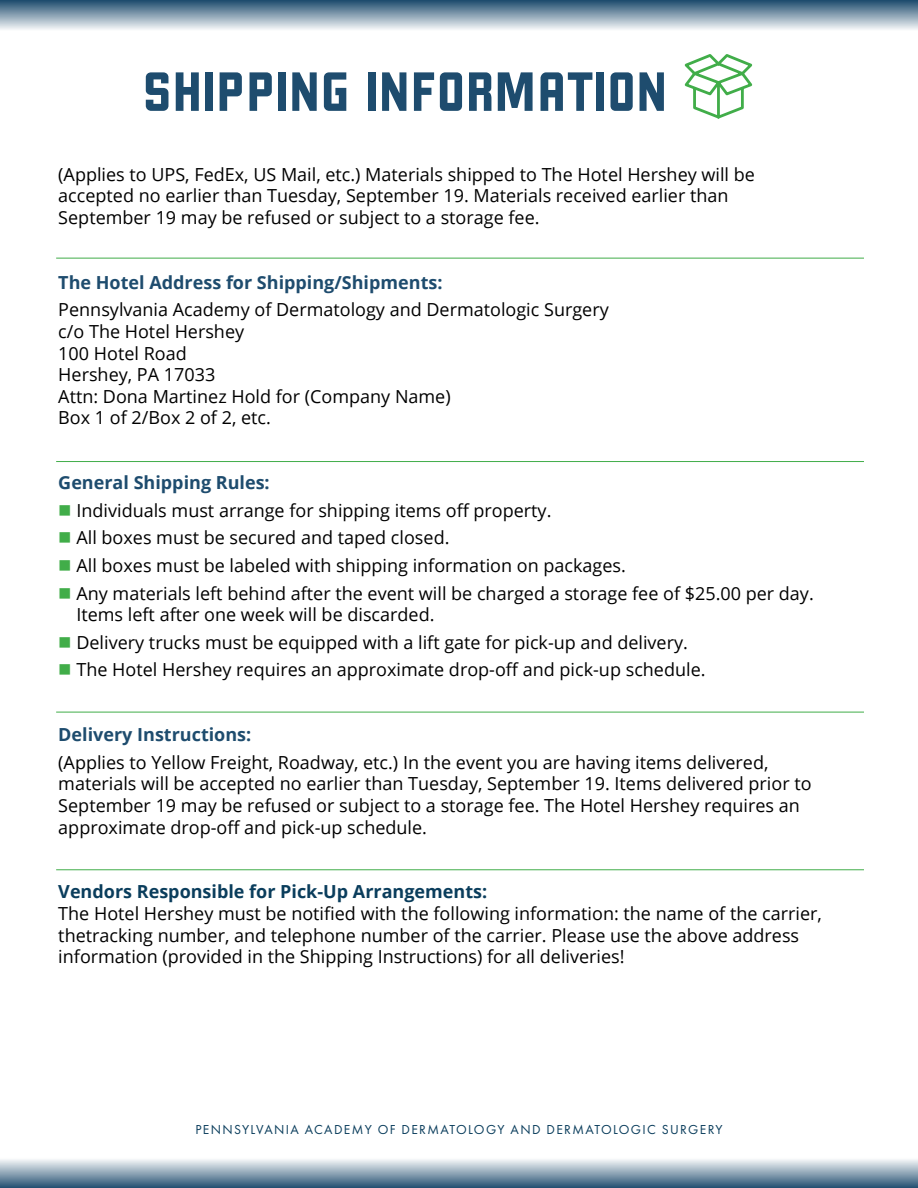
<style>
.page{position:relative;width:918px;height:1188px;background:#fff}
.page>*{position:absolute;margin:0;border:0;box-sizing:border-box;transform-origin:0 0}
.t1{font:60px "Liquorstore";letter-spacing:.01em;color:#1e4c6e}
.t2{font:18px/21.6px "Open Sans";color:#000}
.t3{font:700 18px "Open Sans";color:#1e4c6e}
.t4{font:700 18px "Open Sans";color:#0a3d5c}
.t5{font:13.5px "Futura PT";letter-spacing:.1em;color:#0a3d5c}
.s1{color:#41ad49}
</style>
<div class="page">
<hr style="left:56px;top:258px;width:808px;height:1px;background:#41ad49">
<hr style="left:56px;top:461px;width:808px;height:1px;background:#41ad49">
<hr style="left:56px;top:712px;width:808px;height:1px;background:#41ad49">
<hr style="left:56px;top:869px;width:808px;height:1px;background:#41ad49">
<div style="left:0;top:0;width:918px;height:30px;background:linear-gradient(to bottom,#1e4b6d,#edf0f3)"></div>
<div style="left:0;top:1158px;width:918px;height:30px;background:linear-gradient(to bottom,#fbfcfc,#2c5777)"></div>
<svg style="left:684px;top:54px;width:69px;height:65px"></svg>
<h1 class="t1" style="left:143px;top:56px;width:526px">SHIPPING INFORMATION</h1>
<p class="t2" style="left:58px;top:163px;width:698px">(Applies to UPS, FedEx, US Mail, etc.) Materials shipped to The Hotel Hershey will be accepted no earlier than Tuesday, September 19. Materials received earlier than<br>September 19 may be refused or subject to a storage fee.</p>
<p class="t3" style="left:58px;top:270px;width:386px">The Hotel Address for Shipping/Shipments:</p>
<p class="t2" style="left:58px;top:299px;width:552px">Pennsylvania Academy of Dermatology and Dermatologic Surgery c/o The Hotel Hershey<br>100 Hotel Road<br>Hershey, PA 17033<br>Attn: Dona Martinez Hold for (Company Name)<br>Box 1 of 2/Box 2 of 2, etc.</p>
<p class="t3" style="left:58px;top:470px;width:213px">General Shipping Rules:</p>
<p class="t2" style="left:58px;top:499px;width:495px"><span class="s1">■</span> Individuals must arrange for shipping items off property.</p>
<p class="t2" style="left:58px;top:527px;width:393px"><span class="s1">■</span> All boxes must be secured and taped closed.</p>
<p class="t2" style="left:58px;top:554px;width:569px"><span class="s1">■</span> All boxes must be labeled with shipping information on packages.</p>
<p class="t2" style="left:76px;top:582px;width:739px;text-indent:-18px"><span class="s1">■</span> Any materials left behind after the event will be charged a storage fee of $25.00 per day.<br>Items left after one week will be discarded.</p>
<p class="t2" style="left:58px;top:631px;width:631px"><span class="s1">■</span> Delivery trucks must be equipped with a lift gate for pick-up and delivery.</p>
<p class="t2" style="left:58px;top:659px;width:649px"><span class="s1">■</span> The Hotel Hershey requires an approximate drop-off and pick-up schedule.</p>
<p class="t3" style="left:58px;top:722px;width:195px">Delivery Instructions:</p>
<p class="t2" style="left:58px;top:751px;width:755px">(Applies to Yellow Freight, Roadway, etc.) In the event you are having items delivered, materials will be accepted no earlier than Tuesday, September 19. Items delivered prior to September 19 may be refused or subject to a storage fee. The Hotel Hershey requires an approximate drop-off and pick-up schedule.</p>
<p class="t4" style="left:58px;top:879px;width:430px">Vendors Responsible for Pick-Up Arrangements:</p>
<p class="t2" style="left:58px;top:902px;width:765px">The Hotel Hershey must be notified with the following information: the name of the carrier, thetracking number, and telephone number of the carrier. Please use the above address information (provided in the Shipping Instructions) for all deliveries!</p>
<p class="t5" style="left:195px;top:1121px;width:529px">PENNSYLVANIA ACADEMY OF DERMATOLOGY AND DERMATOLOGIC SURGERY</p>
</div>
